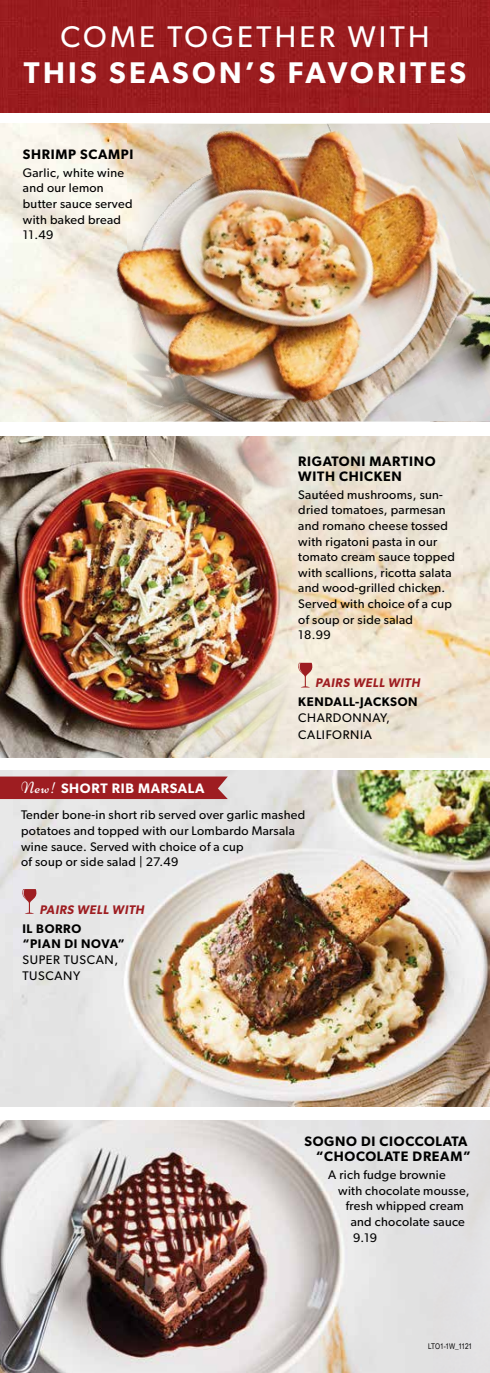
<style>
.page{position:relative;width:490px;height:1373px;background:#fff}
.page>*{position:absolute;margin:0;border:0;box-sizing:border-box;transform-origin:0 0}
.t1{font:600 30px "Gibson";letter-spacing:.11em;color:#fff}
.t2{font:30px "Gibson";letter-spacing:.11em;color:#fff}
.t3{font:600 13.75px/15px "Gibson";letter-spacing:.05em;color:#000}
.t4{font:600 13.75px "Gibson";letter-spacing:.05em;color:#fff}
.t5{font:12.5px/15.6px "Gibson";letter-spacing:.025em;color:#000}
.t6{font:12.5px/16.2px "Gibson";letter-spacing:.05em;color:#000}
.t7{font:600 12.5px/15px "Gibson";letter-spacing:.05em;color:#000}
.t8{font:italic 600 12.5px "Gibson";letter-spacing:.04em;color:#9e1d21}
.t9{font:7.75px "Arial Narrow";letter-spacing:-.02em;color:#000}
.s1{font-family:"Niconne";font-weight:400;font-size:16.25px}
</style>
<div class="page">
<img style="left:14px;top:770px;width:475px;height:336px">
<img style="left:288px;top:436px;width:201px;height:321px">
<img style="left:0;top:436px;width:288px;height:321px">
<img style="left:0;top:124px;width:98px;height:297px">
<img style="left:98px;top:124px;width:391px;height:297px">
<img style="left:0;top:1120px;width:489px;height:252px">
<div style="left:0;top:0;width:489px;height:113px;background:#9a1c1f"></div>
<div style="left:0;top:776px;width:228px;height:23px;background:#9e1d21"></div>
<svg style="left:20px;top:889px;width:19px;height:24px"></svg>
<svg style="left:295px;top:663px;width:20px;height:24px"></svg>
<h1 class="t2" style="left:60px;top:18px;width:370px">COME TOGETHER WITH</h1>
<h1 class="t1" style="left:24px;top:54px;width:443px">THIS SEASON’S FAVORITES</h1>
<p class="t3" style="left:23px;top:147px;width:112px">SHRIMP SCAMPI</p>
<p class="t5" style="left:23px;top:164px;width:111px">Garlic, white wine and our lemon butter sauce served with baked bread<br>11.49</p>
<p class="t3" style="left:298px;top:453px;width:139px">RIGATONI MARTINO<br>WITH CHICKEN</p>
<p class="t5" style="left:298px;top:486px;width:158px">Sautéed mushrooms, sun&shy;dried tomatoes, parmesan and romano cheese tossed with rigatoni pasta in our tomato cream sauce topped with scallions, ricotta salata and wood-grilled chicken.<br>Served with choice of a cup of soup or side salad<br>18.99</p>
<p class="t8" style="left:315px;top:675px;width:106px">PAIRS WELL WITH</p>
<p class="t7" style="left:298px;top:694px;width:121px">KENDALL-JACKSON</p>
<p class="t6" style="left:298px;top:709px;width:93px">CHARDONNAY,<br>CALIFORNIA</p>
<p class="t4" style="left:21px;top:780px;width:185px"><span class="s1">New!</span> SHORT RIB MARSALA</p>
<p class="t5" style="left:21px;top:807px;width:285px">Tender bone-in short rib served over garlic mashed potatoes and topped with our Lombardo Marsala wine sauce. Served with choice of a cup<br>of soup or side salad | 27.49</p>
<p class="t8" style="left:40px;top:902px;width:106px">PAIRS WELL WITH</p>
<p class="t7" style="left:22px;top:920px;width:104px">IL BORRO<br>“PIAN DI NOVA”</p>
<p class="t6" style="left:22px;top:951px;width:97px">SUPER TUSCAN,<br>TUSCANY</p>
<p class="t3" style="left:304px;top:1133px;width:168px;text-align:right">SOGNO DI CIOCCOLATA “CHOCOLATE DREAM”</p>
<p class="t5" style="left:328px;top:1166px;width:119px">A rich fudge brownie</p>
<p class="t5" style="left:338px;top:1182px;width:133px">with chocolate mousse,</p>
<p class="t5" style="left:345px;top:1198px;width:119px">fresh whipped cream</p>
<p class="t5" style="left:350px;top:1213px;width:116px">and chocolate sauce</p>
<p class="t5" style="left:353px;top:1229px;width:25px">9.19</p>
<p class="t9" style="left:428px;top:1341px;width:45px">LTO1-1W_1121</p>
</div>
